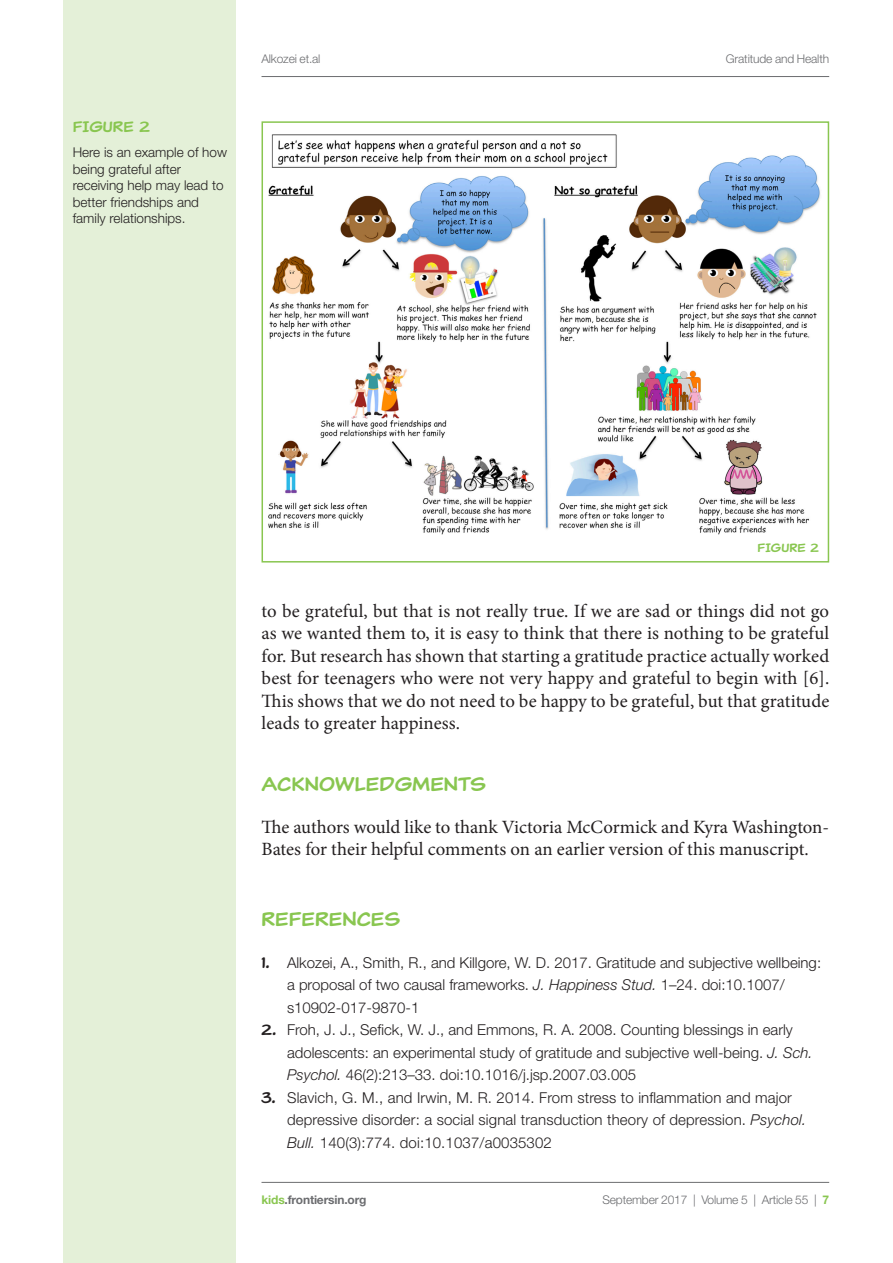
<style>
.page{position:relative;width:893px;height:1263px;background:#fff}
.page>*{position:absolute;margin:0;border:0;box-sizing:border-box;transform-origin:0 0}
.t1{font:19.5px "Classic Comic";color:#89c650}
.t2{font:18.75px/22.5px "Minion Pro";color:#231f20;text-align:justify}
.t3{font:300 15px/22.5px "Helvetica Neue LT Std";color:#231f20}
.t4{font:15px "Classic Comic";color:#89c650}
.t5{font:300 13.5px/16.5px "Helvetica Neue LT Std";color:#231f20}
.t6{font:300 12px "Helvetica Neue LT Std";letter-spacing:-.015em;color:#6c6d70}
.t7{font:700 12px "Helvetica Neue LT Std";letter-spacing:-.015em;color:#6c6d70}
.t8{font:12px "Classic Comic";color:#89c650}
.s1{font-family:"Classic Comic";font-weight:400}
.s2{font-style:italic}
.s3{color:#89c650}
.s4{font-weight:700;color:#89c650}
</style>
<div class="page">
<div style="left:64px;top:0;width:172px;height:1263px;background:#e4f0d8"></div>
<hr style="left:261px;top:76px;width:568px;height:1px;background:#6c6d70">
<hr style="left:261px;top:1182px;width:568px;height:1px;background:#6c6d70">
<img style="left:269px;top:135px;width:552px;height:399px">
<div style="left:261px;top:121px;width:568px;height:441px;border:2px solid #89c650"></div>
<p class="t4" style="left:73px;top:117px;width:29px">FIGUR</p>
<p class="t4" style="left:123px;top:117px;width:28px">E 2</p>
<p class="t5" style="left:73px;top:144px;width:156px">Here is an example of how being grateful after receiving help may lead to better friendships and family relationships.</p>
<p class="t6" style="left:261px;top:51px;width:61px">Alkozei et.al</p>
<p class="t6" style="left:726px;top:51px;width:105px">Gratitude and Health</p>
<p class="t8" style="left:758px;top:540px;width:63px">FIGURE 2</p>
<p class="t2" style="left:262px;top:599px;width:569px">to be grateful, but that is not really true. If we are sad or things did not go as we wanted them to, it is easy to think that there is nothing to be grateful for. But research has shown that starting a gratitude practice actually worked best for teenagers who were not very happy and grateful to begin with [6].<br>This shows that we do not need to be happy to be grateful, but that gratitude leads to greater happiness.</p>
<h1 class="t1" style="left:262px;top:771px;width:226px">ACKNOWLEDGMENTS</h1>
<p class="t2" style="left:262px;top:815px;width:567px">The authors would like to thank Victoria McCormick and Kyra Washington-<br>Bates for their helpful comments on an earlier version of this manuscript.</p>
<h1 class="t1" style="left:262px;top:906px;width:28px">REFE</h1>
<h1 class="t1" style="left:315px;top:906px;width:57px">RENCES</h1>
<p class="t3" style="left:287px;top:951px;width:536px;text-indent:-26px"><span class="s1">1.</span> Alkozei, A., Smith, R., and Killgore, W. D. 2017. Gratitude and subjective wellbeing: a proposal of two causal frameworks. <span class="s2">J. Happiness Stud.</span> 1–24. doi:10.1007/ s10902-017-9870-1</p>
<p class="t3" style="left:287px;top:1018px;width:527px;text-indent:-26px"><span class="s1">2.</span> Froh, J. J., Sefick, W. J., and Emmons, R. A. 2008. Counting blessings in early adolescents: an experimental study of gratitude and subjective well-being. <span class="s2">J. Sch.<br>Psychol.</span> 46(2):213–33. doi:10.1016/j.jsp.2007.03.005</p>
<p class="t3" style="left:287px;top:1086px;width:521px;text-indent:-26px"><span class="s1">3.</span> Slavich, G. M., and Irwin, M. R. 2014. From stress to inflammation and major depressive disorder: a social signal transduction theory of depression. <span class="s2">Psychol.<br>Bull.</span> 140(3):774. doi:10.1037/a0035302</p>
<p class="t7" style="left:261px;top:1192px;width:107px"><span class="s3">kids</span>.frontiersin.org</p>
<p class="t6" style="left:602px;top:1192px;width:228px">September 2017 | Volume 5 | Article 55 | <span class="s4">7</span></p>
</div>
